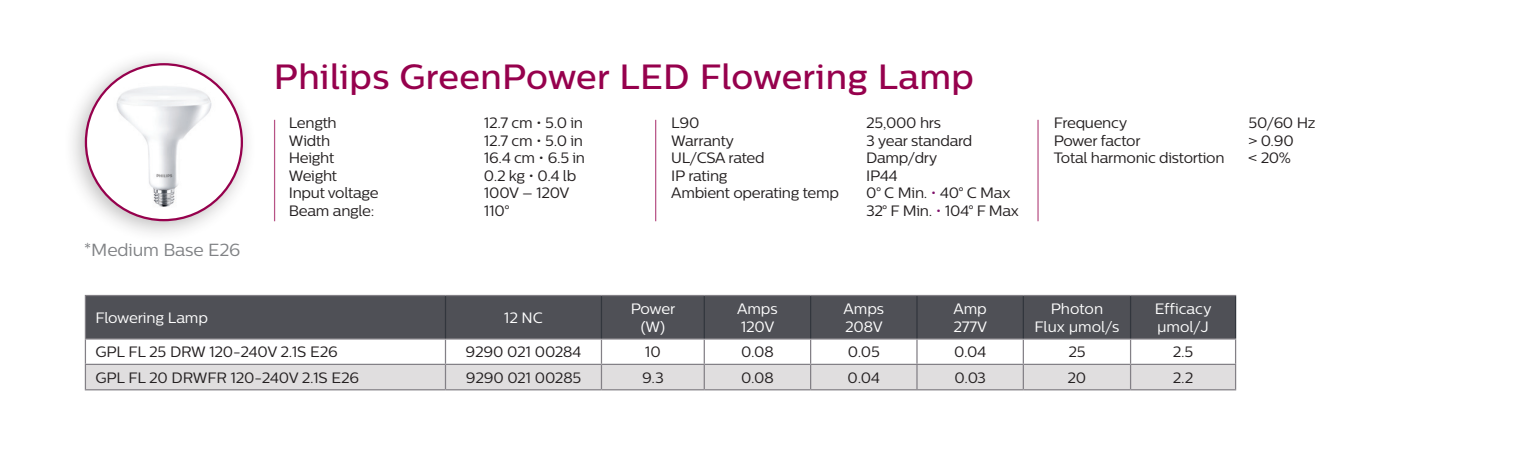
<style>
.page{position:relative;width:1513px;height:473px;background:#fff}
.page>*{position:absolute;margin:0;border:0;box-sizing:border-box;transform-origin:0 0}
.t1{font:500 35px "Centrale Sans";letter-spacing:.01em;color:#96014d}
._03_Bodytext{font:17.5px "Centrale Sans";letter-spacing:-.01em;color:#808285}
._03_Bodytext-2{font:15px/17.5px "Centrale Sans";letter-spacing:-.02em;color:#231f20}
._03_Bodytext-3{font:15px/18px "Centrale Sans";letter-spacing:-.01em;color:#fff}
.s1{color:#7e0f69}
</style>
<div class="page">
<div style="left:63px;top:49px;width:194px;height:195px;background:#231f20;opacity:.3"></div>
<div style="left:86px;top:64px;width:156px;height:156px;background:#fff;border-radius:50%"></div>
<img style="left:109px;top:78px;width:109px;height:136px">
<div style="left:86px;top:296px;width:1148px;height:42px;background:#4f5056"></div>
<div style="left:86px;top:365px;width:1148px;height:24px;background:#e0dedf"></div>
<hr style="left:85px;top:296px;width:1px;height:42px;background:#838086">
<hr style="left:85px;top:295px;width:360px;height:1px;background:#838086">
<hr style="left:445px;top:295px;width:156px;height:1px;background:#838086">
<hr style="left:601px;top:295px;width:103px;height:1px;background:#838086">
<hr style="left:704px;top:295px;width:106px;height:1px;background:#838086">
<hr style="left:810px;top:295px;width:107px;height:1px;background:#838086">
<hr style="left:917px;top:295px;width:106px;height:1px;background:#838086">
<hr style="left:1023px;top:295px;width:107px;height:1px;background:#838086">
<hr style="left:1130px;top:295px;width:106px;height:1px;background:#838086">
<hr style="left:85px;top:338px;width:360px;height:2px;background:#838086">
<hr style="left:445px;top:338px;width:156px;height:2px;background:#838086">
<hr style="left:601px;top:338px;width:103px;height:2px;background:#838086">
<hr style="left:704px;top:338px;width:106px;height:2px;background:#838086">
<hr style="left:810px;top:338px;width:107px;height:2px;background:#838086">
<hr style="left:917px;top:338px;width:106px;height:2px;background:#838086">
<hr style="left:1023px;top:338px;width:107px;height:2px;background:#838086">
<hr style="left:1130px;top:338px;width:106px;height:2px;background:#838086">
<hr style="left:445px;top:296px;width:1px;height:42px;background:#32363d">
<hr style="left:601px;top:296px;width:1px;height:42px;background:#32363d">
<hr style="left:703px;top:296px;width:2px;height:42px;background:#32363d">
<hr style="left:810px;top:296px;width:1px;height:42px;background:#32363d">
<hr style="left:916px;top:296px;width:1px;height:42px;background:#32363d">
<hr style="left:1022px;top:296px;width:1px;height:42px;background:#32363d">
<hr style="left:1129px;top:296px;width:2px;height:42px;background:#32363d">
<hr style="left:1234px;top:296px;width:2px;height:42px;background:#32363d">
<hr style="left:703px;top:340px;width:2px;height:24px;background:#838086">
<hr style="left:1129px;top:340px;width:2px;height:24px;background:#838086">
<hr style="left:1234px;top:340px;width:2px;height:24px;background:#838086">
<hr style="left:85px;top:364px;width:360px;height:1px;background:#838086">
<svg style="left:85px;top:340px;width:1px;height:49px"></svg>
<hr style="left:85px;top:389px;width:360px;height:1px;background:#838086">
<hr style="left:445px;top:364px;width:156px;height:1px;background:#838086">
<svg style="left:445px;top:340px;width:1px;height:49px"></svg>
<hr style="left:445px;top:389px;width:156px;height:1px;background:#838086">
<hr style="left:601px;top:364px;width:103px;height:1px;background:#838086">
<svg style="left:601px;top:340px;width:1px;height:49px"></svg>
<hr style="left:601px;top:389px;width:103px;height:1px;background:#838086">
<hr style="left:704px;top:364px;width:106px;height:1px;background:#838086">
<hr style="left:703px;top:365px;width:2px;height:24px;background:#838086">
<hr style="left:810px;top:364px;width:107px;height:1px;background:#838086">
<hr style="left:917px;top:364px;width:106px;height:1px;background:#838086">
<hr style="left:704px;top:389px;width:106px;height:1px;background:#838086">
<hr style="left:810px;top:389px;width:107px;height:1px;background:#838086">
<hr style="left:917px;top:389px;width:106px;height:1px;background:#838086">
<svg style="left:810px;top:340px;width:1px;height:49px"></svg>
<svg style="left:916px;top:340px;width:1px;height:49px"></svg>
<hr style="left:1023px;top:364px;width:107px;height:1px;background:#838086">
<svg style="left:1022px;top:340px;width:1px;height:49px"></svg>
<hr style="left:1023px;top:389px;width:107px;height:1px;background:#838086">
<hr style="left:1130px;top:364px;width:106px;height:1px;background:#838086">
<hr style="left:1129px;top:365px;width:2px;height:24px;background:#838086">
<hr style="left:1234px;top:365px;width:2px;height:24px;background:#838086">
<hr style="left:1130px;top:389px;width:106px;height:1px;background:#838086">
<hr style="left:655px;top:120px;width:1px;height:101px;background:#96014d">
<hr style="left:274px;top:120px;width:1px;height:101px;background:#96014d">
<hr style="left:1037px;top:120px;width:1px;height:101px;background:#96014d">
<p class="_03_Bodytext" style="left:84px;top:239px;width:158px">*Medium Base E26</p>
<p class="t1" style="left:274px;top:56px;width:701px">Philips GreenPower LED Flowering Lamp</p>
<p class="_03_Bodytext-2" style="left:289px;top:114px;width:49px">Length</p>
<p class="_03_Bodytext-2" style="left:484px;top:114px;width:101px">12.7 cm • 5.0 in</p>
<p class="_03_Bodytext-2" style="left:289px;top:131px;width:43px">Width</p>
<p class="_03_Bodytext-2" style="left:484px;top:131px;width:101px">12.7 cm • 5.0 in</p>
<p class="_03_Bodytext-2" style="left:289px;top:149px;width:47px">Height</p>
<p class="_03_Bodytext-2" style="left:484px;top:149px;width:103px">16.4 cm • 6.5 in</p>
<p class="_03_Bodytext-2" style="left:289px;top:166px;width:50px">Weight</p>
<p class="_03_Bodytext-2" style="left:484px;top:166px;width:94px">0.2 kg • 0.4 lb</p>
<p class="_03_Bodytext-2" style="left:289px;top:184px;width:91px">Input voltage</p>
<p class="_03_Bodytext-2" style="left:484px;top:184px;width:87px">100V – 120V</p>
<p class="_03_Bodytext-2" style="left:289px;top:201px;width:87px">Beam angle:</p>
<p class="_03_Bodytext-2" style="left:484px;top:201px;width:27px">110°</p>
<p class="_03_Bodytext-2" style="left:671px;top:114px;width:30px">L90</p>
<p class="_03_Bodytext-2" style="left:866px;top:114px;width:76px">25,000 hrs</p>
<p class="_03_Bodytext-2" style="left:671px;top:131px;width:64px">Warranty</p>
<p class="_03_Bodytext-2" style="left:866px;top:131px;width:108px">3 year standard</p>
<p class="_03_Bodytext-2" style="left:671px;top:149px;width:95px">UL/CSA rated</p>
<p class="_03_Bodytext-2" style="left:866px;top:149px;width:73px">Damp/dry</p>
<p class="_03_Bodytext-2" style="left:671px;top:166px;width:58px">IP rating</p>
<p class="_03_Bodytext-2" style="left:866px;top:166px;width:33px">IP44</p>
<p class="_03_Bodytext-2" style="left:671px;top:184px;width:169px">Ambient operating temp</p>
<p class="_03_Bodytext-2" style="left:866px;top:184px;width:154px">0° C Min. <span class="s1">•</span> 40° C Max<br>32° F Min. <span class="s1">•</span> 104° F Max</p>
<p class="_03_Bodytext-2" style="left:1053px;top:114px;width:75px">Frequency</p>
<p class="_03_Bodytext-2" style="left:1248px;top:114px;width:68px">50/60 Hz</p>
<p class="_03_Bodytext-2" style="left:1053px;top:131px;width:88px">Power factor</p>
<p class="_03_Bodytext-2" style="left:1248px;top:131px;width:47px">&gt; 0.90</p>
<p class="_03_Bodytext-2" style="left:1053px;top:149px;width:172px">Total harmonic distortion</p>
<p class="_03_Bodytext-2" style="left:1248px;top:149px;width:44px">&lt; 20%</p>
<p class="_03_Bodytext-3" style="left:95px;top:308px;width:114px">Flowering Lamp</p>
<p class="_03_Bodytext-3" style="left:504px;top:308px;width:40px">12 NC</p>
<p class="_03_Bodytext-3" style="left:630px;top:299px;width:46px;text-align:center">Power (W)</p>
<p class="_03_Bodytext-3" style="left:737px;top:299px;width:42px">Amps<br>120V</p>
<p class="_03_Bodytext-3" style="left:843px;top:299px;width:42px">Amps<br>208V</p>
<p class="_03_Bodytext-3" style="left:953px;top:299px;width:35px">Amp<br>277V</p>
<p class="_03_Bodytext-3" style="left:1034px;top:299px;width:86px;text-align:center">Photon<br>Flux µmol/s</p>
<p class="_03_Bodytext-3" style="left:1154px;top:299px;width:58px">Efficacy µmol/J</p>
<p class="_03_Bodytext-2" style="left:95px;top:343px;width:244px">GPL FL 25 DRW 120-240V 2.1S E26</p>
<p class="_03_Bodytext-2" style="left:465px;top:343px;width:117px">9290 021 00284</p>
<p class="_03_Bodytext-2" style="left:645px;top:343px;width:17px">10</p>
<p class="_03_Bodytext-2" style="left:741px;top:343px;width:34px">0.08</p>
<p class="_03_Bodytext-2" style="left:847px;top:343px;width:34px">0.05</p>
<p class="_03_Bodytext-2" style="left:954px;top:343px;width:34px">0.04</p>
<p class="_03_Bodytext-2" style="left:1068px;top:343px;width:19px">25</p>
<p class="_03_Bodytext-2" style="left:1172px;top:343px;width:22px">2.5</p>
<p class="_03_Bodytext-2" style="left:95px;top:368px;width:265px">GPL FL 20 DRWFR 120-240V 2.1S E26</p>
<p class="_03_Bodytext-2" style="left:466px;top:368px;width:117px">9290 021 00285</p>
<p class="_03_Bodytext-2" style="left:642px;top:368px;width:23px">9.3</p>
<p class="_03_Bodytext-2" style="left:741px;top:368px;width:34px">0.08</p>
<p class="_03_Bodytext-2" style="left:847px;top:368px;width:34px">0.04</p>
<p class="_03_Bodytext-2" style="left:954px;top:368px;width:33px">0.03</p>
<p class="_03_Bodytext-2" style="left:1067px;top:368px;width:20px">20</p>
<p class="_03_Bodytext-2" style="left:1172px;top:368px;width:22px">2.2</p>
</div>
